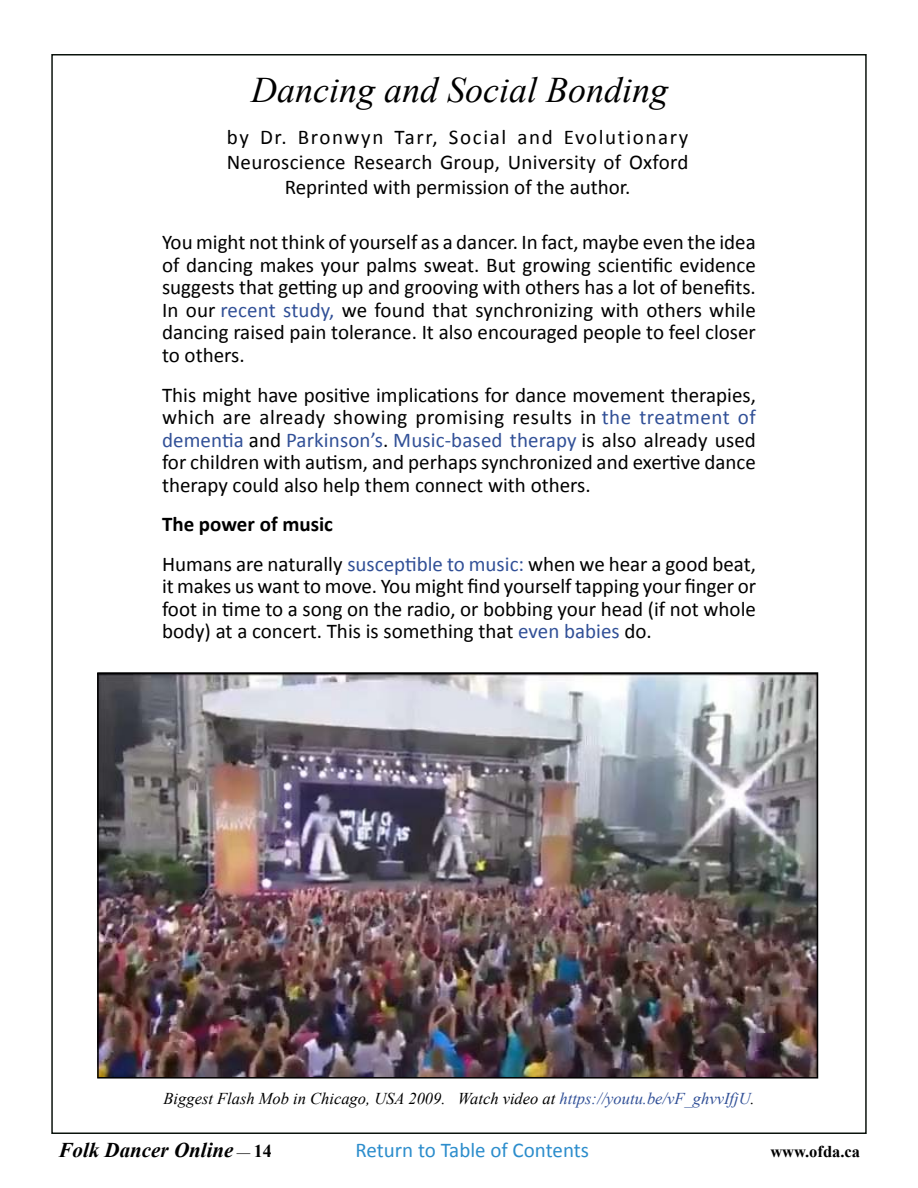
<style>
.page{position:relative;width:918px;height:1188px;background:#fff}
.page>*{position:absolute;margin:0;border:0;box-sizing:border-box;transform-origin:0 0}
.t1{font:italic 36px "Times New Roman";color:#000}
.t2{font:21px/22.5px "Calibri";color:#000;text-align:justify}
.t3{font:21px "Calibri";color:#2c8dcc}
.t4{font:italic 700 21px "Times New Roman";color:#000}
.t5{font:italic 16.5px "Times New Roman";color:#000}
.t6{font:700 16.5px "Times New Roman";color:#000}
.s1{color:#315097}
.s2{font-weight:700}
.s3{font-weight:400;font-style:normal;font-size:13.5px}
.s4{font-style:normal;font-size:18px}
</style>
<div class="page">
<img style="left:100px;top:675px;width:715px;height:401px">
<div style="left:97px;top:672px;width:721px;height:407px;border:2px solid #000"></div>
<h1 class="t1" style="left:251px;top:65px;width:418px">Dancing and Social Bonding</h1>
<p class="t2" style="left:227px;top:125px;width:463px;line-height:25.2px;text-align:center">by Dr. Bronwyn Tarr, Social and Evolutionary<br>Neuroscience Research Group, University of Oxford<br>Reprinted with permission of the author.</p>
<p class="t2" style="left:162px;top:231px;width:596px">You might not think of yourself as a dancer. In fact, maybe even the idea of dancing makes your palms sweat. But growing scientific evidence suggests that getting up and grooving with others has a lot of benefits.<br>In our <span class="s1">recent study,</span> we found that synchronizing with others while dancing raised pain tolerance. It also encouraged people to feel closer to others.</p>
<p class="t2" style="left:162px;top:383px;width:596px">This might have positive implications for dance movement therapies, which are already showing promising results in <span class="s1">the treatment of dementia</span> and <span class="s1">Parkinson’s</span>. <span class="s1">Music-based therapy</span> is also already used for children with autism, and perhaps synchronized and exertive dance therapy could also help them connect with others.</p>
<p class="t2" style="left:162px;top:504px;width:596px;line-height:39.8px"><span class="s2">The power of music<br></span>Humans are naturally <span class="s1">susceptible to music:</span> when we hear a good beat,</p>
<p class="t2" style="left:162px;top:575px;width:596px">it makes us want to move. You might find yourself tapping your finger or foot in time to a song on the radio, or bobbing your head (if not whole body) at a concert. This is something that <span class="s1">even babies</span> do.</p>
<p class="t5" style="left:164px;top:1088px;width:593px">Biggest Flash Mob in Chicago, USA 2009. Watch video at <span class="s1">https://youtu.be/vF_ghvvIfjU</span>.</p>
<p class="t4" style="left:58px;top:1136px;width:214px">Folk Dancer Online <span class="s3">—</span> <span class="s4">14</span></p>
<p class="t3" style="left:356px;top:1136px;width:235px">Return to Table of Contents</p>
<p class="t6" style="left:770px;top:1140px;width:91px">www.ofda.ca</p>
</div>
